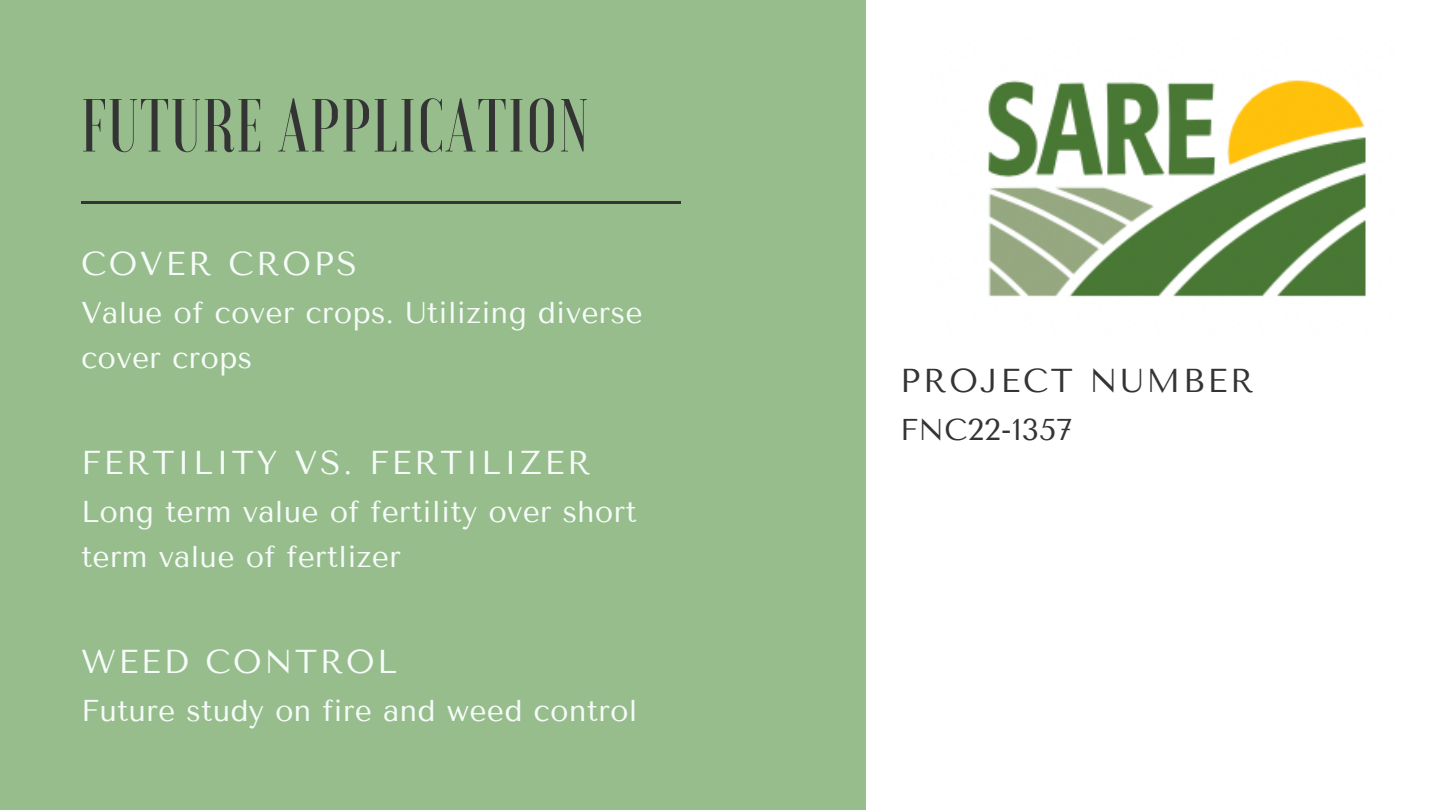
<style>
.page{position:relative;width:1440px;height:810px;background:#fff}
.page>*{position:absolute;margin:0;border:0;box-sizing:border-box;transform-origin:0 0}
.t1{font:500 75px "Voga";letter-spacing:.02em;color:#343434}
.t2{font:33px "Tenor Sans";letter-spacing:.08em;color:#f6fcf9}
.t3{font:33px "Tenor Sans";letter-spacing:.08em;color:#343434}
.t4{font:30px/45px "Tenor Sans";letter-spacing:.01em;color:#f6fcf9}
.t5{font:30px "Tenor Sans";letter-spacing:.01em;color:#343434}
</style>
<div class="page">
<div style="left:0;top:0;width:865px;height:810px;background:#97bd8d"></div>
<hr style="left:81px;top:201px;width:599px;height:3px;background:#343434">
<img style="left:988px;top:80px;width:378px;height:217px">
<p class="t1" style="left:81px;top:88px;width:509px">FUTURE APPLICATION</p>
<p class="t2" style="left:81px;top:244px;width:278px">COVER CROPS</p>
<p class="t4" style="left:81px;top:290px;width:563px">Value of cover crops. Utilizing diverse cover crops</p>
<p class="t2" style="left:81px;top:443px;width:511px">FERTILITY VS. FERTILIZER</p>
<p class="t4" style="left:81px;top:489px;width:557px">Long term value of fertility over short term value of fertlizer</p>
<p class="t2" style="left:81px;top:642px;width:318px">WEED CONTROL</p>
<p class="t4" style="left:81px;top:688px;width:558px">Future study on fire and weed control</p>
<p class="t3" style="left:900px;top:362px;width:355px">PROJECT NUMBER</p>
<p class="t5" style="left:900px;top:412px;width:174px">FNC22-1357</p>
</div>
